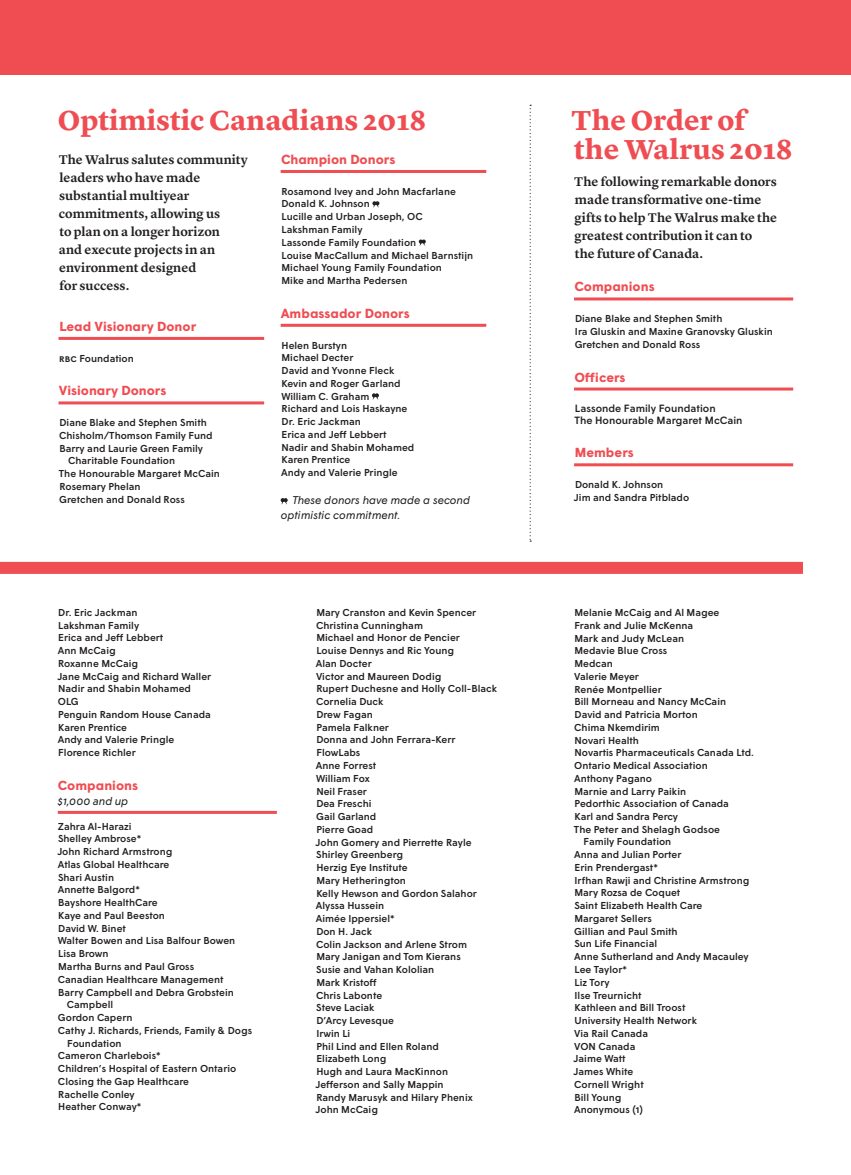
<style>
.page{position:relative;width:851px;height:1175px;background:#fff}
.page>*{position:absolute;margin:0;border:0;box-sizing:border-box;transform-origin:0 0}
.t1{font:700 28.5px/28.5px "Lyon Text";letter-spacing:.005em;color:#ef4d52}
.t2{font:700 13.2px "Wigrum";color:#ef4d52}
.t3{font:600 13.05px/18px "Lyon Text";letter-spacing:.005em;color:#231f20}
.t4{font:italic 11.25px/15px "Wigrum";letter-spacing:.005em;color:#231f20}
.t5{font:500 10.5px/12px "Wigrum";color:#231f20}
.t6{font:500 10.05px/12.8px "Wigrum";color:#231f20}
</style>
<div class="page">
<div style="left:0;top:0;width:850px;height:74px;background:#ef4d52"></div>
<svg style="left:529px;top:105px;width:2px;height:436px"></svg>
<div style="left:0;top:562px;width:803px;height:12px;background:#ef4d52"></div>
<hr style="left:58px;top:811px;width:219px;height:3px;background:#ef4d52">
<hr style="left:58px;top:337px;width:206px;height:3px;background:#ef4d52">
<hr style="left:58px;top:401px;width:206px;height:3px;background:#ef4d52">
<hr style="left:574px;top:297px;width:219px;height:3px;background:#ef4d52">
<hr style="left:574px;top:387px;width:219px;height:3px;background:#ef4d52">
<hr style="left:574px;top:463px;width:219px;height:3px;background:#ef4d52">
<hr style="left:280px;top:170px;width:206px;height:3px;background:#ef4d52">
<hr style="left:280px;top:324px;width:206px;height:3px;background:#ef4d52">
<svg style="left:372px;top:201px;width:7px;height:6px"></svg>
<svg style="left:419px;top:239px;width:7px;height:7px"></svg>
<svg style="left:372px;top:393px;width:7px;height:6px"></svg>
<svg style="left:281px;top:498px;width:7px;height:6px"></svg>
<h1 class="t1" style="left:58px;top:104px;width:369px">Optimistic Canadians 2018</h1>
<p class="t3" style="left:59px;top:149px;width:190px">The Walrus salutes community leaders who have made substantial multiyear commitments, allowing us<br>to plan on a longer horizon<br>and execute projects in an environment designed<br>for success.</p>
<h2 class="t2" style="left:59px;top:316px;width:138px">Lead Visionary Donor</h2>
<p class="t6" style="left:59px;top:351px;width:76px">rbc Foundation</p>
<h2 class="t2" style="left:59px;top:381px;width:109px">Visionary Donors</h2>
<p class="t6" style="left:59px;top:415px;width:149px">Diane Blake and Stephen Smith</p>
<p class="t6" style="left:59px;top:428px;width:155px">Chisholm/Thomson Family Fund</p>
<p class="t6" style="left:59px;top:441px;width:145px">Barry and Laurie Green Family</p>
<p class="t6" style="left:68px;top:454px;width:108px">Charitable Foundation</p>
<p class="t6" style="left:59px;top:466px;width:162px">The Honourable Margaret McCain</p>
<p class="t6" style="left:59px;top:479px;width:83px">Rosemary Phelan</p>
<p class="t6" style="left:59px;top:492px;width:127px">Gretchen and Donald Ross</p>
<h2 class="t2" style="left:281px;top:149px;width:116px">Champion Donors</h2>
<p class="t6" style="left:281px;top:184px;width:193px">Rosamond Ivey and John Macfarlane<br>Donald K. Johnson<br>Lucille and Urban Joseph, OC<br>Lakshman Family<br>Lassonde Family Foundation<br>Louise MacCallum and Michael Barnstijn<br>Michael Young Family Foundation<br>Mike and Martha Pedersen</p>
<h2 class="t2" style="left:281px;top:303px;width:130px">Ambassador Donors</h2>
<p class="t6" style="left:281px;top:338px;width:135px">Helen Burstyn<br>Michael Decter<br>David and Yvonne Fleck<br>Kevin and Roger Garland<br>William C. Graham<br>Richard and Lois Haskayne<br>Dr. Eric Jackman<br>Erica and Jeff Lebbert<br>Nadir and Shabin Mohamed<br>Karen Prentice<br>Andy and Valerie Pringle</p>
<p class="t4" style="left:281px;top:491px;width:191px;text-indent:12px">These donors have made a second optimistic commitment.</p>
<h1 class="t1" style="left:571px;top:104px;width:223px">The Order of the Walrus 2018</h1>
<p class="t3" style="left:574px;top:171px;width:204px">The following remarkable donors made transformative one-time gifts to help The Walrus make the greatest contribution it can to<br>the future of Canada.</p>
<h2 class="t2" style="left:574px;top:277px;width:82px">Companions</h2>
<p class="t6" style="left:574px;top:311px;width:199px">Diane Blake and Stephen Smith<br>Ira Gluskin and Maxine Granovsky Gluskin<br>Gretchen and Donald Ross</p>
<h2 class="t2" style="left:574px;top:367px;width:53px">Officers</h2>
<p class="t5" style="left:574px;top:401px;width:170px">Lassonde Family Foundation<br>The Honourable Margaret McCain</p>
<h2 class="t2" style="left:575px;top:443px;width:60px">Members</h2>
<p class="t6" style="left:574px;top:477px;width:117px">Donald K. Johnson<br>Jim and Sandra Pitblado</p>
<p class="t6" style="left:57px;top:605px;width:155px">Dr. Eric Jackman<br>Lakshman Family<br>Erica and Jeff Lebbert<br>Ann McCaig<br>Roxanne McCaig<br>Jane McCaig and Richard Waller<br>Nadir and Shabin Mohamed<br>OLG<br>Penguin Random House Canada<br>Karen Prentice<br>Andy and Valerie Pringle<br>Florence Richler</p>
<h2 class="t2" style="left:58px;top:775px;width:82px">Companions</h2>
<p class="t4" style="left:58px;top:792px;width:72px">$1,000 and up</p>
<p class="t6" style="left:58px;top:819px;width:75px">Zahra Al-Harazi</p>
<p class="t6" style="left:58px;top:831px;width:85px">Shelley Ambrose*</p>
<p class="t6" style="left:57px;top:844px;width:117px">John Richard Armstrong</p>
<p class="t6" style="left:58px;top:857px;width:113px">Atlas Global Healthcare</p>
<p class="t6" style="left:58px;top:870px;width:57px">Shari Austin</p>
<p class="t6" style="left:58px;top:882px;width:84px">Annette Balgord*</p>
<p class="t6" style="left:58px;top:895px;width:101px">Bayshore HealthCare</p>
<p class="t6" style="left:58px;top:908px;width:108px">Kaye and Paul Beeston</p>
<p class="t6" style="left:58px;top:921px;width:69px">David W. Binet</p>
<p class="t6" style="left:58px;top:933px;width:179px">Walter Bowen and Lisa Balfour Bowen</p>
<p class="t6" style="left:58px;top:946px;width:52px">Lisa Brown</p>
<p class="t6" style="left:58px;top:959px;width:137px">Martha Burns and Paul Gross</p>
<p class="t6" style="left:58px;top:972px;width:167px">Canadian Healthcare Management</p>
<p class="t6" style="left:58px;top:984px;width:177px">Barry Campbell and Debra Grobstein</p>
<p class="t6" style="left:67px;top:997px;width:48px">Campbell</p>
<p class="t6" style="left:58px;top:1010px;width:76px">Gordon Capern</p>
<p class="t6" style="left:58px;top:1023px;width:196px">Cathy J. Richards, Friends, Family &amp; Dogs</p>
<p class="t6" style="left:67px;top:1035px;width:56px">Foundation</p>
<p class="t6" style="left:58px;top:1048px;width:104px">Cameron Charlebois*</p>
<p class="t6" style="left:58px;top:1061px;width:180px">Children’s Hospital of Eastern Ontario</p>
<p class="t6" style="left:58px;top:1074px;width:132px">Closing the Gap Healthcare</p>
<p class="t6" style="left:58px;top:1086px;width:78px">Rachelle Conley</p>
<p class="t6" style="left:58px;top:1099px;width:85px">Heather Conway*</p>
<p class="t6" style="left:315px;top:605px;width:183px">Mary Cranston and Kevin Spencer<br>Christina Cunningham<br>Michael and Honor de Pencier<br>Louise Dennys and Ric Young<br>Alan Docter<br>Victor and Maureen Dodig<br>Rupert Duchesne and Holly Coll-Black<br>Cornelia Duck<br>Drew Fagan<br>Pamela Falkner<br>Donna and John Ferrara-Kerr<br>FlowLabs<br>Anne Forrest<br>William Fox<br>Neil Fraser<br>Dea Freschi<br>Gail Garland<br>Pierre Goad<br>John Gomery and Pierrette Rayle<br>Shirley Greenberg<br>Herzig Eye Institute<br>Mary Hetherington<br>Kelly Hewson and Gordon Salahor<br>Alyssa Hussein<br>Aimée Ippersiel*<br>Don H. Jack<br>Colin Jackson and Arlene Strom<br>Mary Janigan and Tom Kierans<br>Susie and Vahan Kololian<br>Mark Kristoff<br>Chris Labonte<br>Steve Laciak<br>D’Arcy Levesque<br>Irwin Li<br>Phil Lind and Ellen Roland<br>Elizabeth Long<br>Hugh and Laura MacKinnon<br>Jefferson and Sally Mappin<br>Randy Marusyk and Hilary Phenix<br>John McCaig</p>
<p class="t6" style="left:574px;top:605px;width:146px">Melanie McCaig and Al Magee</p>
<p class="t6" style="left:574px;top:618px;width:120px">Frank and Julie McKenna</p>
<p class="t6" style="left:574px;top:631px;width:111px">Mark and Judy McLean</p>
<p class="t6" style="left:574px;top:643px;width:94px">Medavie Blue Cross</p>
<p class="t6" style="left:574px;top:656px;width:40px">Medcan</p>
<p class="t6" style="left:574px;top:669px;width:66px">Valerie Meyer</p>
<p class="t6" style="left:574px;top:682px;width:89px">Renée Montpellier</p>
<p class="t6" style="left:574px;top:694px;width:153px">Bill Morneau and Nancy McCain</p>
<p class="t6" style="left:574px;top:707px;width:125px">David and Patricia Morton</p>
<p class="t6" style="left:574px;top:720px;width:87px">Chima Nkemdirim</p>
<p class="t6" style="left:574px;top:733px;width:66px">Novari Health</p>
<p class="t6" style="left:574px;top:745px;width:181px">Novartis Pharmaceuticals Canada Ltd.</p>
<p class="t6" style="left:574px;top:758px;width:135px">Ontario Medical Association</p>
<p class="t6" style="left:574px;top:771px;width:79px">Anthony Pagano</p>
<p class="t6" style="left:574px;top:784px;width:113px">Marnie and Larry Paikin</p>
<p class="t6" style="left:574px;top:796px;width:156px">Pedorthic Association of Canada</p>
<p class="t6" style="left:574px;top:809px;width:105px">Karl and Sandra Percy</p>
<p class="t6" style="left:574px;top:822px;width:148px">The Peter and Shelagh Godsoe</p>
<p class="t6" style="left:583px;top:834px;width:89px">Family Foundation</p>
<p class="t6" style="left:574px;top:847px;width:109px">Anna and Julian Porter</p>
<p class="t6" style="left:574px;top:860px;width:85px">Erin Prendergast*</p>
<p class="t6" style="left:574px;top:873px;width:176px">Irfhan Rawji and Christine Armstrong</p>
<p class="t6" style="left:574px;top:885px;width:107px">Mary Rozsa de Coquet</p>
<p class="t6" style="left:574px;top:898px;width:130px">Saint Elizabeth Health Care</p>
<p class="t6" style="left:574px;top:911px;width:79px">Margaret Sellers</p>
<p class="t6" style="left:574px;top:924px;width:105px">Gillian and Paul Smith</p>
<p class="t6" style="left:574px;top:936px;width:84px">Sun Life Financial</p>
<p class="t6" style="left:574px;top:949px;width:176px">Anne Sutherland and Andy Macauley</p>
<p class="t6" style="left:574px;top:962px;width:54px">Lee Taylor*</p>
<p class="t6" style="left:574px;top:975px;width:37px">Liz Tory</p>
<p class="t6" style="left:574px;top:987px;width:69px">Ilse Treurnicht</p>
<p class="t6" style="left:574px;top:1000px;width:112px">Kathleen and Bill Troost</p>
<p class="t6" style="left:574px;top:1013px;width:124px">University Health Network</p>
<p class="t6" style="left:574px;top:1026px;width:75px">Via Rail Canada</p>
<p class="t6" style="left:574px;top:1038px;width:63px">VON Canada</p>
<p class="t6" style="left:573px;top:1051px;width:54px">Jaime Watt</p>
<p class="t6" style="left:573px;top:1064px;width:61px">James White</p>
<p class="t6" style="left:574px;top:1077px;width:71px">Cornell Wright</p>
<p class="t6" style="left:574px;top:1089px;width:49px">Bill Young</p>
<p class="t6" style="left:574px;top:1102px;width:71px">Anonymous (1)</p>
</div>
